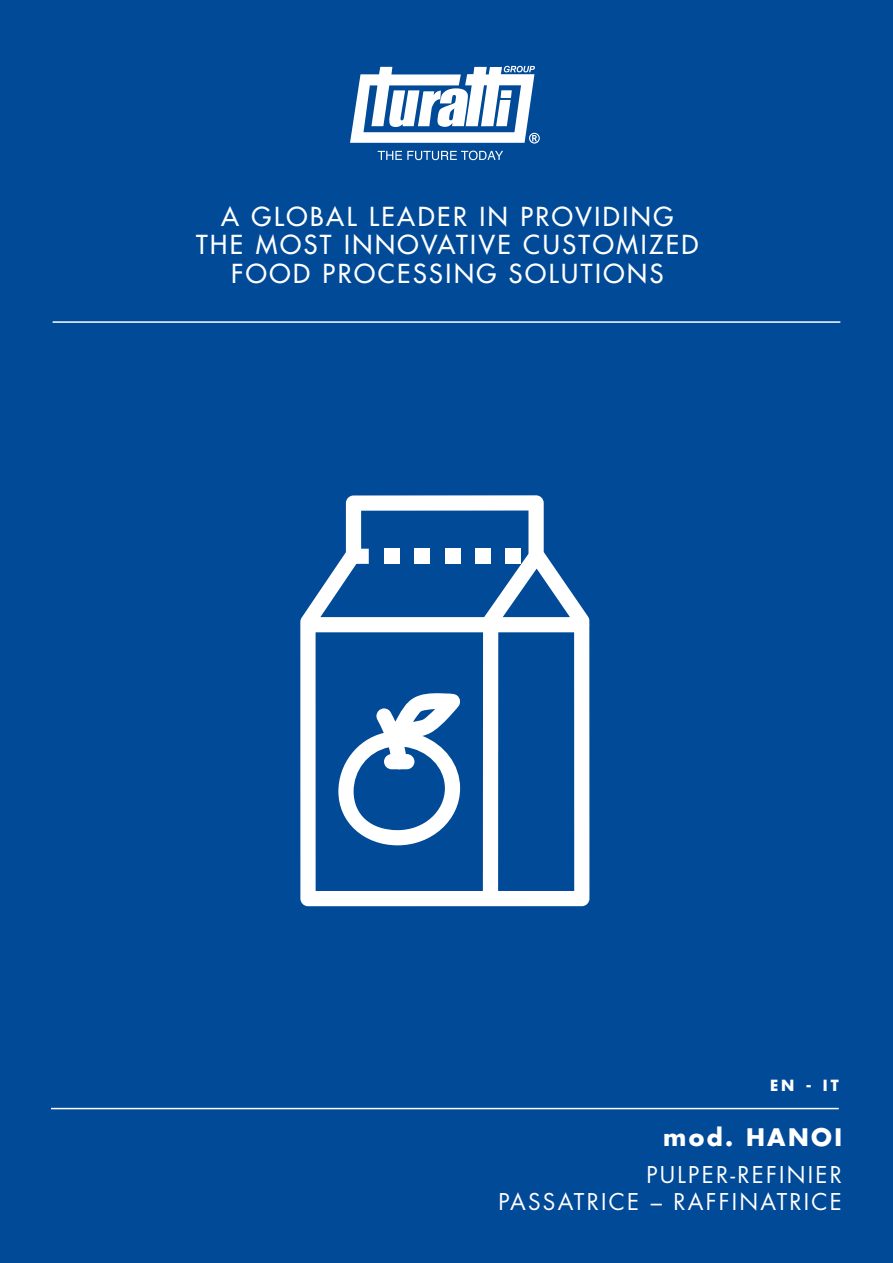
<style>
.page{position:relative;width:893px;height:1263px;background:#004a98}
.page>*{position:absolute;margin:0;border:0;box-sizing:border-box;transform-origin:0 0}
.t1{font:500 25.5px/28.5px "Futura Std";letter-spacing:.1em;color:#fff;text-align:center}
.t2{font:700 23.55px "Futura Std";letter-spacing:.1em;color:#fff}
.t3{font:22.5px "Futura Std";letter-spacing:.1em;color:#fff}
.t4{font:700 15px "Futura Std";color:#fff}
</style>
<div class="page">
<hr style="left:53px;top:321px;width:787px;height:2px;background:#fff">
<hr style="left:51px;top:1108px;width:788px;height:1px;background:#fff">
<svg style="left:378px;top:151px;width:125px;height:9px"></svg>
<svg style="left:350px;top:66px;width:190px;height:78px"></svg>
<svg style="left:300px;top:495px;width:289px;height:411px"></svg>
<div style="left:384px;top:549px;width:15px;height:15px;background:#fff"></div>
<div style="left:475px;top:549px;width:15px;height:15px;background:#fff"></div>
<div style="left:506px;top:549px;width:15px;height:15px;background:#fff"></div>
<div style="left:414px;top:549px;width:16px;height:15px;background:#fff"></div>
<div style="left:445px;top:549px;width:15px;height:15px;background:#fff"></div>
<p class="t1" style="left:196px;top:202px;width:504px">A GLOBAL LEADER IN PROVIDING<br>THE MOST INNOVATIVE CUSTOMIZED<br>FOOD PROCESSING SOLUTIONS</p>
<p class="t4" style="left:770px;top:1075px;width:43px">EN -</p>
<p class="t4" style="left:823px;top:1075px;width:17px">IT</p>
<p class="t2" style="left:663px;top:1122px;width:180px">mod. HANOI</p>
<p class="t3" style="left:646px;top:1161px;width:197px">PULPER-REFINIER</p>
<p class="t3" style="left:498px;top:1188px;width:345px">PASSATRICE – RAFFINATRICE</p>
</div>
